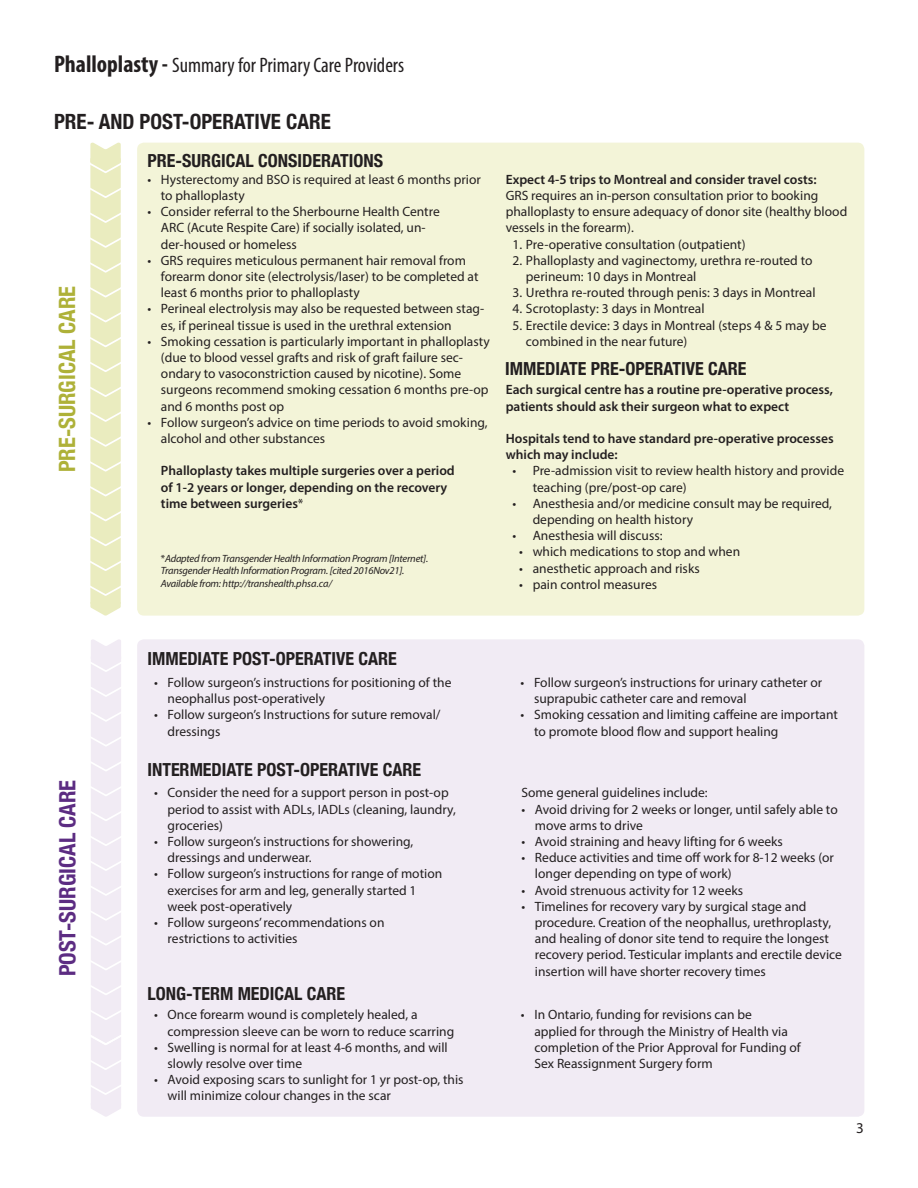
<style>
.page{position:relative;width:918px;height:1188px;background:#fff}
.page>*{position:absolute;margin:0;border:0;box-sizing:border-box;transform-origin:0 0}
.Header_2{font:700 condensed 22.5px "Helvetica Neue";color:#5c2c82}
.Header_2-2{font:700 condensed 22.5px "Helvetica Neue";color:#aeb138}
.t1{font:condensed 21px "Myriad Pro";color:#231f20}
.t2{font:700 condensed 21px "Helvetica Neue";color:#231f20}
.Header_2-3{font:700 condensed 18px "Helvetica Neue";color:#231f20}
.t3{font:15px "Myriad Pro";color:#231f20}
.Paragraph_text{font:13.5px/16.2px "Myriad Pro";color:#231f20}
.Paragraph_text-2{font:600 13.5px/16.2px "Myriad Pro";color:#231f20}
.Paragraph_text-3{font:italic 10.5px "Myriad Pro";letter-spacing:-.02em;color:#231f20}
.s1{font-weight:700;font-size:24px}
.s2{font-weight:400}
.s3{font-style:normal}
</style>
<div class="page">
<div style="left:137px;top:143px;width:727px;height:473px;background:#f3f4d8;border-radius:7px"></div>
<div style="left:137px;top:639px;width:727px;height:478px;background:#f1ebf4;border-radius:7px"></div>
<svg style="left:90px;top:142px;width:31px;height:474px;background:#eceec6"></svg>
<svg style="left:91px;top:639px;width:30px;height:478px;background:#f2ecf4"></svg>
<p class="t1" style="left:54px;top:52px;width:352px"><span class="s1">Phalloplasty -</span> Summary for Primary Care Providers</p>
<p class="t2" style="left:54px;top:104px;width:278px">PRE- AND POST-OPERATIVE CARE</p>
<p class="Header_2-2" style="left:49px;top:472px;width:188px;rotate:-90deg">PRE-SURGICAL CARE</p>
<p class="Header_2-3" style="left:147px;top:145px;width:237px">PRE-SURGICAL CONSIDERATIONS</p>
<p class="Paragraph_text" style="left:161px;top:171px;width:321px;text-indent:-14px">• Hysterectomy and BSO is required at least 6 months prior to phalloplasty</p>
<p class="Paragraph_text" style="left:161px;top:203px;width:280px;text-indent:-14px">• Consider referral to the Sherbourne Health Centre<br>ARC (Acute Respite Care) if socially isolated, un&shy;der-housed or homeless</p>
<p class="Paragraph_text" style="left:161px;top:252px;width:319px;text-indent:-14px">• GRS requires meticulous permanent hair removal from forearm donor site (electrolysis/laser) to be completed at least 6 months prior to phalloplasty</p>
<p class="Paragraph_text" style="left:161px;top:300px;width:325px;text-indent:-14px">• Perineal electrolysis may also be requested between stag&shy;es, if perineal tissue is used in the urethral extension</p>
<p class="Paragraph_text" style="left:161px;top:333px;width:330px;text-indent:-14px">• Smoking cessation is particularly important in phalloplasty (due to blood vessel grafts and risk of graft failure sec&shy;ondary to vasoconstriction caused by nicotine). Some surgeons recommend smoking cessation 6 months pre-op and 6 months post op</p>
<p class="Paragraph_text" style="left:161px;top:414px;width:328px;text-indent:-14px">• Follow surgeon’s advice on time periods to avoid smoking, alcohol and other substances</p>
<p class="Paragraph_text-2" style="left:161px;top:462px;width:295px">Phalloplasty takes multiple surgeries over a period of 1-2 years or longer, depending on the recovery time between surgeries<span class="s2">*</span></p>
<p class="Paragraph_text-3" style="left:161px;top:552px;width:269px"><span class="s3">*</span>Adapted from Transgender Health Information Program [Internet].</p>
<p class="Paragraph_text-3" style="left:161px;top:564px;width:245px">Transgender Health Information Program. [cited 2016Nov21].</p>
<p class="Paragraph_text-3" style="left:161px;top:577px;width:173px">Available from: http://transhealth.phsa.ca/</p>
<p class="Paragraph_text-2" style="left:506px;top:171px;width:312px">Expect 4-5 trips to Montreal and consider travel costs:</p>
<p class="Paragraph_text" style="left:506px;top:187px;width:343px">GRS requires an in-person consultation prior to booking phalloplasty to ensure adequacy of donor site (healthy blood vessels in the forearm).</p>
<p class="Paragraph_text" style="left:512px;top:236px;width:235px">1. Pre-operative consultation (outpatient)</p>
<p class="Paragraph_text" style="left:526px;top:252px;width:288px;text-indent:-14px">2. Phalloplasty and vaginectomy, urethra re-routed to perineum: 10 days in Montreal</p>
<p class="Paragraph_text" style="left:512px;top:284px;width:305px">3. Urethra re-routed through penis: 3 days in Montreal</p>
<p class="Paragraph_text" style="left:512px;top:300px;width:194px">4. Scrotoplasty: 3 days in Montreal</p>
<p class="Paragraph_text" style="left:526px;top:317px;width:302px;text-indent:-14px">5. Erectile device: 3 days in Montreal (steps 4 &amp; 5 may be combined in the near future)</p>
<p class="Paragraph_text-2" style="left:506px;top:381px;width:329px">Each surgical centre has a routine pre-operative process, patients should ask their surgeon what to expect</p>
<p class="Paragraph_text-2" style="left:506px;top:430px;width:330px">Hospitals tend to have standard pre-operative processes which may include:</p>
<p class="Paragraph_text" style="left:533px;top:462px;width:313px;text-indent:-20px">• Pre-admission visit to review health history and provide teaching (pre/post-op care)</p>
<p class="Paragraph_text" style="left:533px;top:495px;width:301px;text-indent:-20px">• Anesthesia and/or medicine consult may be required, depending on health history</p>
<p class="Paragraph_text" style="left:512px;top:527px;width:152px">• Anesthesia will discuss:</p>
<p class="Paragraph_text" style="left:519px;top:543px;width:223px">• which medications to stop and when</p>
<p class="Paragraph_text" style="left:519px;top:560px;width:182px">• anesthetic approach and risks</p>
<p class="Paragraph_text" style="left:519px;top:576px;width:139px">• pain control measures</p>
<p class="Header_2-3" style="left:505px;top:353px;width:243px">IMMEDIATE PRE-OPERATIVE CARE</p>
<p class="Header_2" style="left:49px;top:976px;width:198px;rotate:-90deg">POST-SURGICAL CARE</p>
<p class="Header_2-3" style="left:147px;top:644px;width:251px">IMMEDIATE POST-OPERATIVE CARE</p>
<p class="Paragraph_text" style="left:168px;top:674px;width:285px;text-indent:-14px">• Follow surgeon’s instructions for positioning of the neophallus post-operatively</p>
<p class="Paragraph_text" style="left:168px;top:707px;width:274px;text-indent:-14px">• Follow surgeon’s Instructions for suture removal/ dressings</p>
<p class="Header_2-3" style="left:147px;top:755px;width:275px">INTERMEDIATE POST-OPERATIVE CARE</p>
<p class="Paragraph_text" style="left:168px;top:785px;width:290px;text-indent:-14px">• Consider the need for a support person in post-op period to assist with ADLs, IADLs (cleaning, laundry, groceries)</p>
<p class="Paragraph_text" style="left:168px;top:833px;width:247px;text-indent:-14px">• Follow surgeon’s instructions for showering, dressings and underwear.</p>
<p class="Paragraph_text" style="left:168px;top:866px;width:276px;text-indent:-14px">• Follow surgeon’s instructions for range of motion exercises for arm and leg, generally started 1 week post-operatively</p>
<p class="Paragraph_text" style="left:168px;top:914px;width:218px;text-indent:-14px">• Follow surgeons’ recommendations on restrictions to activities</p>
<p class="Header_2-3" style="left:147px;top:979px;width:199px">LONG-TERM MEDICAL CARE</p>
<p class="Paragraph_text" style="left:168px;top:1006px;width:288px;text-indent:-14px">• Once forearm wound is completely healed, a compression sleeve can be worn to reduce scarring</p>
<p class="Paragraph_text" style="left:168px;top:1039px;width:282px;text-indent:-14px">• Swelling is normal for at least 4-6 months, and will slowly resolve over time</p>
<p class="Paragraph_text" style="left:168px;top:1071px;width:297px;text-indent:-14px">• Avoid exposing scars to sunlight for 1 yr post-op, this will minimize colour changes in the scar</p>
<p class="Paragraph_text" style="left:534px;top:674px;width:290px;text-indent:-14px">• Follow surgeon’s instructions for urinary catheter or suprapubic catheter care and removal</p>
<p class="Paragraph_text" style="left:534px;top:707px;width:305px;text-indent:-14px">• Smoking cessation and limiting caffeine are important to promote blood flow and support healing</p>
<p class="Paragraph_text" style="left:521px;top:785px;width:188px">Some general guidelines include:</p>
<p class="Paragraph_text" style="left:535px;top:801px;width:304px;text-indent:-14px">• Avoid driving for 2 weeks or longer, until safely able to move arms to drive</p>
<p class="Paragraph_text" style="left:521px;top:833px;width:263px">• Avoid straining and heavy lifting for 6 weeks</p>
<p class="Paragraph_text" style="left:535px;top:849px;width:301px;text-indent:-14px">• Reduce activities and time off work for 8-12 weeks (or longer depending on type of work)</p>
<p class="Paragraph_text" style="left:521px;top:882px;width:223px">• Avoid strenuous activity for 12 weeks</p>
<p class="Paragraph_text" style="left:535px;top:898px;width:309px;text-indent:-14px">• Timelines for recovery vary by surgical stage and procedure. Creation of the neophallus, urethroplasty, and healing of donor site tend to require the longest recovery period. Testicular implants and erectile device insertion will have shorter recovery times</p>
<p class="Paragraph_text" style="left:534px;top:1006px;width:268px;text-indent:-14px">• In Ontario, funding for revisions can be<br>applied for through the Ministry of Health via completion of the Prior Approval for Funding of Sex Reassignment Surgery form</p>
<p class="t3" style="left:856px;top:1119px;width:9px">3</p>
</div>
